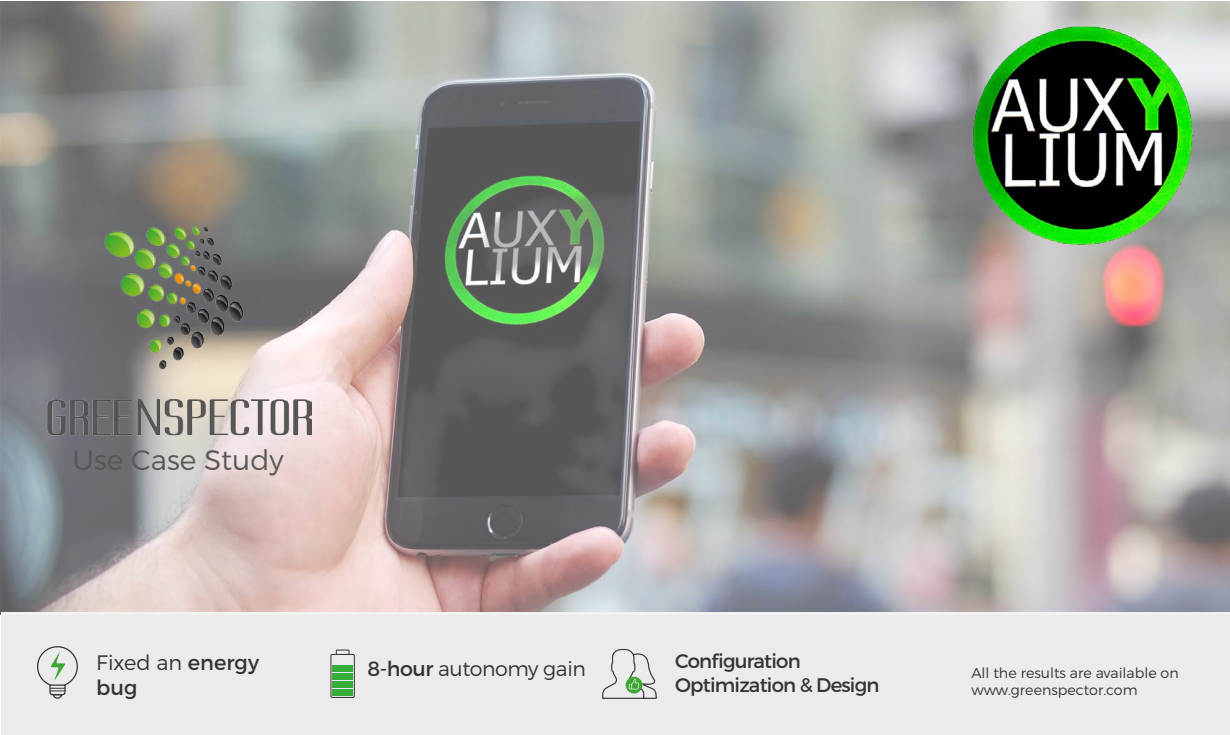
<style>
.page{position:relative;width:1230px;height:735px;background:#fff}
.page>*{position:absolute;margin:0;border:0;box-sizing:border-box;transform-origin:0 0}
.t1{font:300 28.12px "Montserrat";color:#575756}
.t2{font:20.88px/25.1px "Montserrat";color:#333}
.t3{font:300 20.5px "Montserrat";letter-spacing:-.02em;color:#333}
.t4{font:19.62px/23.6px "Montserrat";letter-spacing:-.04em;color:#333}
.t5{font:300 14.25px/17.1px "Montserrat";color:#333}
.s1{font-weight:300}
.s2{font-weight:400}
</style>
<div class="page">
<div style="left:1px;top:613px;width:1229px;height:122px;background:#ebebeb"></div>
<img style="left:0;top:1px;width:1230px;height:614px">
<img style="left:37px;top:372px;width:274px;height:68px">
<img style="left:104px;top:223px;width:157px;height:149px">
<img style="left:971px;top:22px;width:225px;height:228px">
<svg style="left:37px;top:646px;width:41px;height:53px"></svg>
<svg style="left:602px;top:649px;width:55px;height:50px"></svg>
<div style="left:330px;top:654px;width:25px;height:44px;border:1px solid #333"></div>
<div style="left:336px;top:650px;width:13px;height:5px;border:1px solid #333"></div>
<div style="left:332px;top:689px;width:21px;height:7px;background:#35ac3a"></div>
<div style="left:332px;top:681px;width:21px;height:7px;background:#35ac3a"></div>
<div style="left:332px;top:673px;width:21px;height:7px;background:#35ac3a"></div>
<div style="left:332px;top:665px;width:21px;height:7px;background:#35ac3a"></div>
<h1 class="t1" style="left:73px;top:443px;width:213px">Use Case Study</h1>
<h2 class="t2" style="left:96px;top:650px;width:164px"><span class="s1">Fixed an</span> energy bug</h2>
<h3 class="t3" style="left:367px;top:656px;width:220px"><span class="s2">8-hour</span> autonomy gain</h3>
<h3 class="t4" style="left:675px;top:649px;width:206px">Configuration<br>Optimization &amp; Design</h3>
<p class="t5" style="left:971px;top:664px;width:209px">All the results are available on www.greenspector.com</p>
</div>
